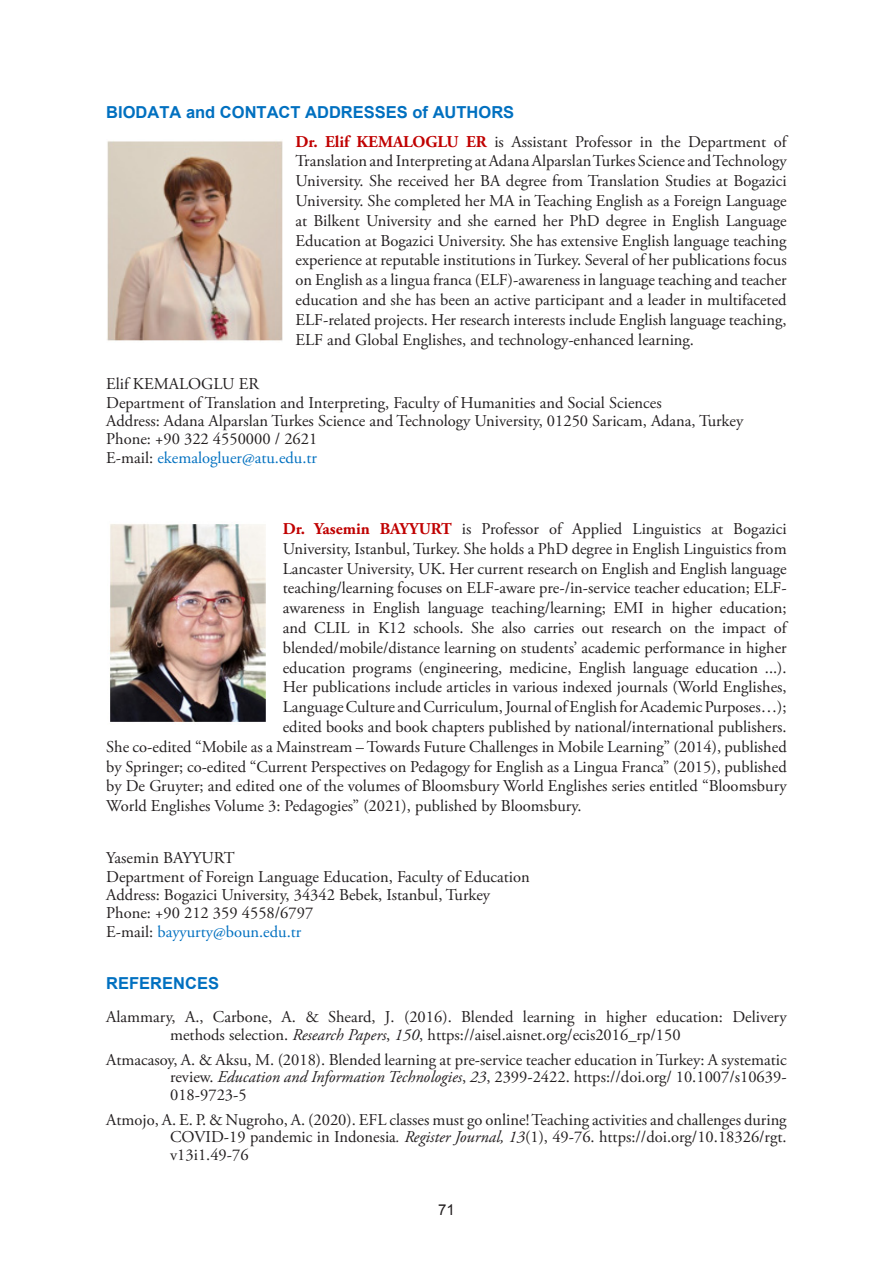
<style>
.page{position:relative;width:893px;height:1263px;background:#fff}
.page>*{position:absolute;margin:0;border:0;box-sizing:border-box;transform-origin:0 0}
.ANA_METİN{font:16.5px/19.8px "Adobe Garamond Pro";color:#231f20;text-align:justify}
.Kaynakça{font:16.5px/17.5px "Adobe Garamond Pro";color:#231f20;text-align:justify}
.ANA_METİN-2{font:16.5px "Adobe Garamond Pro";color:#0070c0}
._1__DÜZEY_BAŞLIK{font:700 16.5px "Arial";color:#0070c0}
.t1{font:15px "Arial";color:#231f20}
.s1{font-weight:700;color:#c00000}
.s2{color:#231f20}
.s3{font-style:italic}
</style>
<div class="page">
<img style="left:107px;top:141px;width:176px;height:200px">
<img style="left:110px;top:524px;width:156px;height:198px">
<p class="_1__DÜZEY_BAŞLIK" style="left:106px;top:102px;width:409px">BIODATA and CONTACT ADDRESSES of AUTHORS</p>
<p class="ANA_METİN" style="left:296px;top:132px;width:493px"><span class="s1">Dr. Elif KEMALOGLU ER</span> is Assistant Professor in the Department of Translation and Interpreting at Adana Alparslan Turkes Science and Technology University. She received her BA degree from Translation Studies at Bogazici University. She completed her MA in Teaching English as a Foreign Language at Bilkent University and she earned her PhD degree in English Language Education at Bogazici University. She has extensive English language teaching experience at reputable institutions in Turkey. Several of her publications focus on English as a lingua franca (ELF)-awareness in language teaching and teacher education and she has been an active participant and a leader in multifaceted ELF-related projects. Her research interests include English language teaching, ELF and Global Englishes, and technology-enhanced learning.</p>
<p class="ANA_METİN" style="left:106px;top:375px;width:154px">Elif KEMALOGLU ER</p>
<p class="ANA_METİN" style="left:106px;top:393px;width:557px">Department of Translation and Interpreting, Faculty of Humanities and Social Sciences</p>
<p class="ANA_METİN" style="left:106px;top:411px;width:638px">Address: Adana Alparslan Turkes Science and Technology University, 01250 Saricam, Adana, Turkey</p>
<p class="ANA_METİN" style="left:106px;top:430px;width:213px">Phone: +90 322 4550000 / 2621</p>
<p class="ANA_METİN-2" style="left:106px;top:448px;width:212px"><span class="s2">E-mail:</span> ekemalogluer@atu.edu.tr</p>
<p class="ANA_METİN" style="left:283px;top:519px;width:505px"><span class="s1">Dr. Yasemin BAYYURT</span> is Professor of Applied Linguistics at Bogazici</p>
<p class="ANA_METİN" style="left:283px;top:539px;width:505px">University, Istanbul, Turkey. She holds a PhD degree in English Linguistics from</p>
<p class="ANA_METİN" style="left:283px;top:559px;width:505px">Lancaster University, UK. Her current research on English and English language</p>
<p class="ANA_METİN" style="left:283px;top:579px;width:505px">teaching/learning focuses on ELF-aware pre-/in-service teacher education; ELF-</p>
<p class="ANA_METİN" style="left:283px;top:599px;width:505px">awareness in English language teaching/learning; EMI in higher education;</p>
<p class="ANA_METİN" style="left:283px;top:618px;width:505px">and CLIL in K12 schools. She also carries out research on the impact of</p>
<p class="ANA_METİN" style="left:283px;top:638px;width:505px">blended/mobile/distance learning on students’ academic performance in higher</p>
<p class="ANA_METİN" style="left:283px;top:658px;width:505px">education programs (engineering, medicine, English language education ...).</p>
<p class="ANA_METİN" style="left:283px;top:678px;width:505px">Her publications include articles in various indexed journals (World Englishes,</p>
<p class="ANA_METİN" style="left:283px;top:698px;width:505px">Language Culture and Curriculum, Journal of English for Academic Purposes…);</p>
<p class="ANA_METİN" style="left:283px;top:717px;width:505px">edited books and book chapters published by national/international publishers.</p>
<p class="ANA_METİN" style="left:106px;top:737px;width:682px">She co-edited “Mobile as a Mainstream – Towards Future Challenges in Mobile Learning” (2014), published</p>
<p class="ANA_METİN" style="left:106px;top:757px;width:682px">by Springer; co-edited “Current Perspectives on Pedagogy for English as a Lingua Franca” (2015), published</p>
<p class="ANA_METİN" style="left:106px;top:777px;width:682px">by De Gruyter; and edited one of the volumes of Bloomsbury World Englishes series entitled “Bloomsbury</p>
<p class="ANA_METİN" style="left:106px;top:797px;width:477px">World Englishes Volume 3: Pedagogies” (2021), published by Bloomsbury.</p>
<p class="ANA_METİN" style="left:106px;top:848px;width:130px">Yasemin BAYYURT</p>
<p class="ANA_METİN" style="left:106px;top:867px;width:425px">Department of Foreign Language Education, Faculty of Education</p>
<p class="ANA_METİN" style="left:106px;top:885px;width:385px">Address: Bogazici University, 34342 Bebek, Istanbul, Turkey</p>
<p class="ANA_METİN" style="left:106px;top:904px;width:208px">Phone: +90 212 359 4558/6797</p>
<p class="ANA_METİN-2" style="left:106px;top:921px;width:197px"><span class="s2">E-mail:</span> bayyurty@boun.edu.tr</p>
<p class="_1__DÜZEY_BAŞLIK" style="left:106px;top:972px;width:114px">REFERENCES</p>
<p class="Kaynakça" style="left:170px;top:1009px;width:618px;text-indent:-64px">Alammary, A., Carbone, A. &amp; Sheard, J. (2016). Blended learning in higher education: Delivery methods selection. <span class="s3">Research Papers</span>, <span class="s3">150</span>, https://aisel.aisnet.org/ecis2016_rp/150</p>
<p class="Kaynakça" style="left:170px;top:1051px;width:618px;text-indent:-64px">Atmacasoy, A. &amp; Aksu, M. (2018). Blended learning at pre-service teacher education in Turkey: A systematic review. <span class="s3">Education and Information Technologies</span>, <span class="s3">23</span>, 2399-2422. https://doi.org/ 10.1007/s10639- 018-9723-5</p>
<p class="Kaynakça" style="left:170px;top:1111px;width:618px;text-indent:-64px">Atmojo, A. E. P. &amp; Nugroho, A. (2020). EFL classes must go online! Teaching activities and challenges during COVID-19 pandemic in Indonesia<span class="s3">. Register Journal, 13</span>(1), 49-76. https://doi.org/10.18326/rgt. v13i1.49-76</p>
<p class="t1" style="left:438px;top:1199px;width:18px">71</p>
</div>
